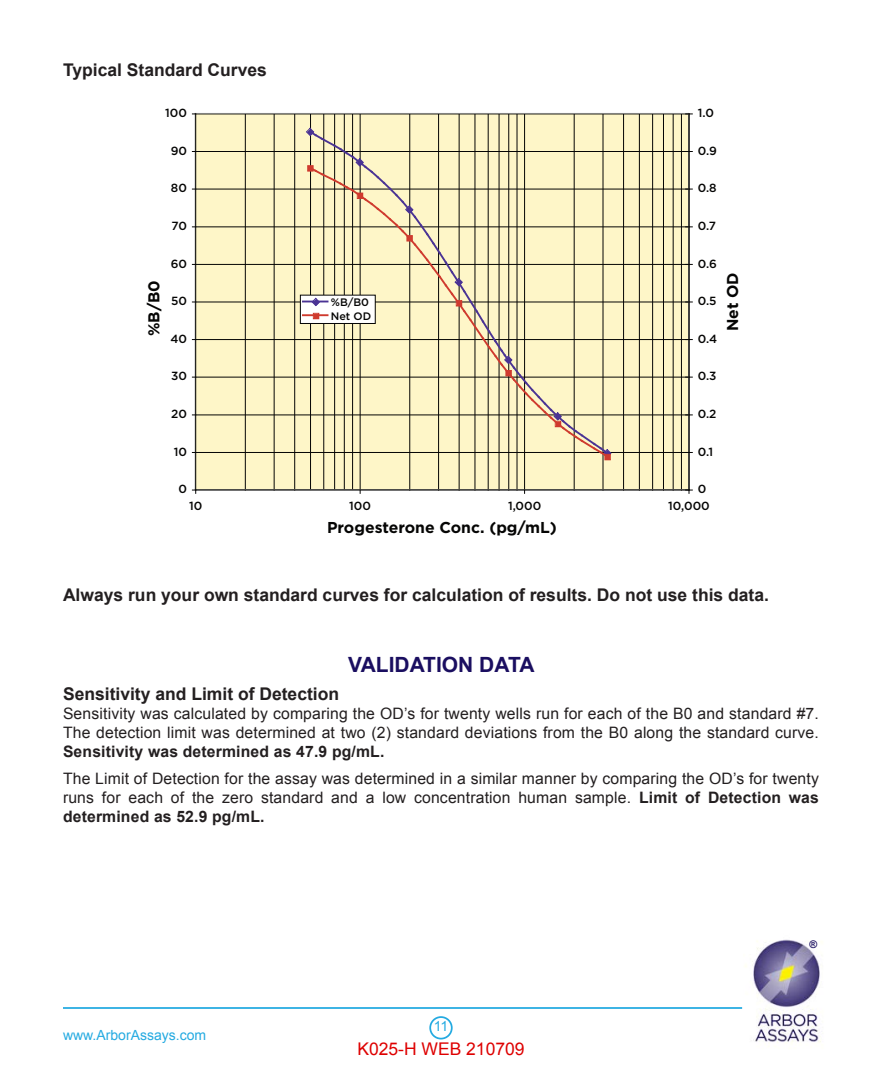
<style>
.page{position:relative;width:882px;height:1071px;background:#fff}
.page>*{position:absolute;margin:0;border:0;box-sizing:border-box;transform-origin:0 0}
.Heading{font:700 21px "Arial";color:#1a0e60}
.Subhead{font:700 17.5px "Arial";color:#231f20}
.t1{font:17.5px "Arial";color:#de0000}
.Body_Text{font:15.75px/18.9px "Arial";letter-spacing:.01em;color:#231f20;text-align:justify}
.t2{font:700 15.75px "Gotham";color:#050504}
.t3{font:14px "Arial";color:#24aae1}
.t4{font:500 11.9px "Gotham";color:#050504}
.t5{font:500 10.85px/13.7px "Gotham";color:#050504}
.t6{font:700 10.5px "Arial";color:#1a0e60}
.s1{font-weight:700}
</style>
<div class="page">
<div style="left:429px;top:1016px;width:24px;height:24px;border:2px solid #24aae1;border-radius:50%"></div>
<img style="left:745px;top:939px;width:76px;height:108px">
<hr style="left:63px;top:1007px;width:679px;height:2px;background:#24aae1">
<div style="left:196px;top:114px;width:493px;height:376px;background:#fef6c8"></div>
<hr style="left:196px;top:452px;width:493px;height:1px;background:#050504">
<hr style="left:196px;top:415px;width:493px;height:1px;background:#050504">
<hr style="left:196px;top:377px;width:493px;height:1px;background:#050504">
<hr style="left:196px;top:339px;width:493px;height:1px;background:#050504">
<hr style="left:196px;top:302px;width:493px;height:1px;background:#050504">
<hr style="left:196px;top:264px;width:493px;height:1px;background:#050504">
<hr style="left:196px;top:227px;width:493px;height:1px;background:#050504">
<hr style="left:196px;top:189px;width:493px;height:1px;background:#050504">
<hr style="left:196px;top:151px;width:493px;height:1px;background:#050504">
<hr style="left:196px;top:114px;width:493px;height:1px;background:#050504">
<hr style="left:245px;top:114px;width:1px;height:376px;background:#050504">
<hr style="left:274px;top:114px;width:1px;height:376px;background:#050504">
<hr style="left:294px;top:114px;width:1px;height:376px;background:#050504">
<hr style="left:310px;top:114px;width:1px;height:376px;background:#050504">
<hr style="left:323px;top:114px;width:1px;height:376px;background:#050504">
<hr style="left:334px;top:114px;width:1px;height:376px;background:#050504">
<hr style="left:344px;top:114px;width:1px;height:376px;background:#050504">
<hr style="left:352px;top:114px;width:1px;height:376px;background:#050504">
<hr style="left:409px;top:114px;width:1px;height:376px;background:#050504">
<hr style="left:438px;top:114px;width:1px;height:376px;background:#050504">
<hr style="left:459px;top:114px;width:1px;height:376px;background:#050504">
<hr style="left:475px;top:114px;width:1px;height:376px;background:#050504">
<hr style="left:488px;top:114px;width:1px;height:376px;background:#050504">
<hr style="left:499px;top:114px;width:1px;height:376px;background:#050504">
<hr style="left:508px;top:114px;width:1px;height:376px;background:#050504">
<hr style="left:517px;top:114px;width:1px;height:376px;background:#050504">
<hr style="left:574px;top:114px;width:1px;height:376px;background:#050504">
<hr style="left:603px;top:114px;width:1px;height:376px;background:#050504">
<hr style="left:623px;top:114px;width:1px;height:376px;background:#050504">
<hr style="left:639px;top:114px;width:1px;height:376px;background:#050504">
<hr style="left:652px;top:114px;width:1px;height:376px;background:#050504">
<hr style="left:663px;top:114px;width:1px;height:376px;background:#050504">
<hr style="left:673px;top:114px;width:1px;height:376px;background:#050504">
<hr style="left:681px;top:114px;width:1px;height:376px;background:#050504">
<hr style="left:360px;top:114px;width:1px;height:376px;background:#050504">
<hr style="left:524px;top:114px;width:1px;height:376px;background:#050504">
<hr style="left:195px;top:113px;width:494px;height:1px;background:#808180">
<hr style="left:688px;top:113px;width:1px;height:377px;background:#808180">
<hr style="left:195px;top:489px;width:494px;height:1px;background:#808180">
<hr style="left:195px;top:114px;width:1px;height:376px;background:#050504">
<hr style="left:196px;top:490px;width:493px;height:1px;background:#050504">
<hr style="left:689px;top:114px;width:1px;height:376px;background:#050504">
<div style="left:300px;top:295px;width:76px;height:29px;border:1px solid #050504"></div>
<svg style="left:303px;top:127px;width:309px;height:333px"></svg>
<p class="Subhead" style="left:63px;top:58px;width:205px">Typical Standard Curves</p>
<p class="t4" style="left:165px;top:106px;width:23px">100</p>
<p class="t4" style="left:698px;top:106px;width:18px">1.0</p>
<p class="t4" style="left:171px;top:144px;width:18px">90</p>
<p class="t4" style="left:698px;top:144px;width:21px">0.9</p>
<p class="t4" style="left:171px;top:181px;width:17px">80</p>
<p class="t4" style="left:698px;top:181px;width:20px">0.8</p>
<p class="t4" style="left:172px;top:219px;width:17px">70</p>
<p class="t4" style="left:698px;top:219px;width:20px">0.7</p>
<p class="t4" style="left:171px;top:257px;width:18px">60</p>
<p class="t4" style="left:698px;top:257px;width:21px">0.6</p>
<p class="t2" style="left:145px;top:336px;width:58px;rotate:-90deg">%B/B0</p>
<p class="t2" style="left:724px;top:331px;width:61px;rotate:-90deg">Net OD</p>
<p class="t4" style="left:171px;top:294px;width:17px">50</p>
<p class="t4" style="left:698px;top:294px;width:20px">0.5</p>
<p class="t5" style="left:331px;top:295px;width:42px">%B/B0<br>Net OD</p>
<p class="t4" style="left:170px;top:332px;width:18px">40</p>
<p class="t4" style="left:698px;top:332px;width:21px">0.4</p>
<p class="t4" style="left:171px;top:369px;width:17px">30</p>
<p class="t4" style="left:698px;top:369px;width:20px">0.3</p>
<p class="t4" style="left:171px;top:407px;width:17px">20</p>
<p class="t4" style="left:698px;top:407px;width:20px">0.2</p>
<p class="t4" style="left:174px;top:445px;width:15px">10</p>
<p class="t4" style="left:698px;top:445px;width:17px">0.1</p>
<p class="t4" style="left:178px;top:482px;width:10px">0</p>
<p class="t4" style="left:698px;top:482px;width:10px">0</p>
<p class="t4" style="left:189px;top:499px;width:15px">10</p>
<p class="t4" style="left:349px;top:499px;width:23px">100</p>
<p class="t4" style="left:508px;top:499px;width:35px">1,000</p>
<p class="t4" style="left:668px;top:499px;width:43px">10,000</p>
<p class="t2" style="left:327px;top:518px;width:231px">Progesterone Conc. (pg/mL)</p>
<p class="Subhead" style="left:63px;top:583px;width:708px">Always run your own standard curves for calculation of results. Do not use this data.</p>
<p class="Heading" style="left:348px;top:650px;width:188px">VALIDATION DATA</p>
<p class="Subhead" style="left:63px;top:683px;width:278px">Sensitivity and Limit of Detection</p>
<p class="Body_Text" style="left:63px;top:705px;width:757px">Sensitivity was calculated by comparing the OD’s for twenty wells run for each of the B0 and standard #7.<br>The detection limit was determined at two (2) standard deviations from the B0 along the standard curve.<br><span class="s1">Sensitivity was determined as 47.9 pg/mL.</span></p>
<p class="Body_Text" style="left:63px;top:769px;width:758px">The Limit of Detection for the assay was determined in a similar manner by comparing the OD’s for twenty runs for each of the zero standard and a low concentration human sample. <span class="s1">Limit of Detection was determined as 52.9 pg/mL.</span></p>
<p class="t3" style="left:63px;top:1025px;width:145px">www.ArborAssays.com</p>
<p class="t3" style="left:434px;top:1017px;width:16px">11</p>
<p class="t1" style="left:357px;top:1037px;width:169px">K025-H WEB 210709</p>
<p class="t6" style="left:809px;top:937px;width:9px">®</p>
</div>
